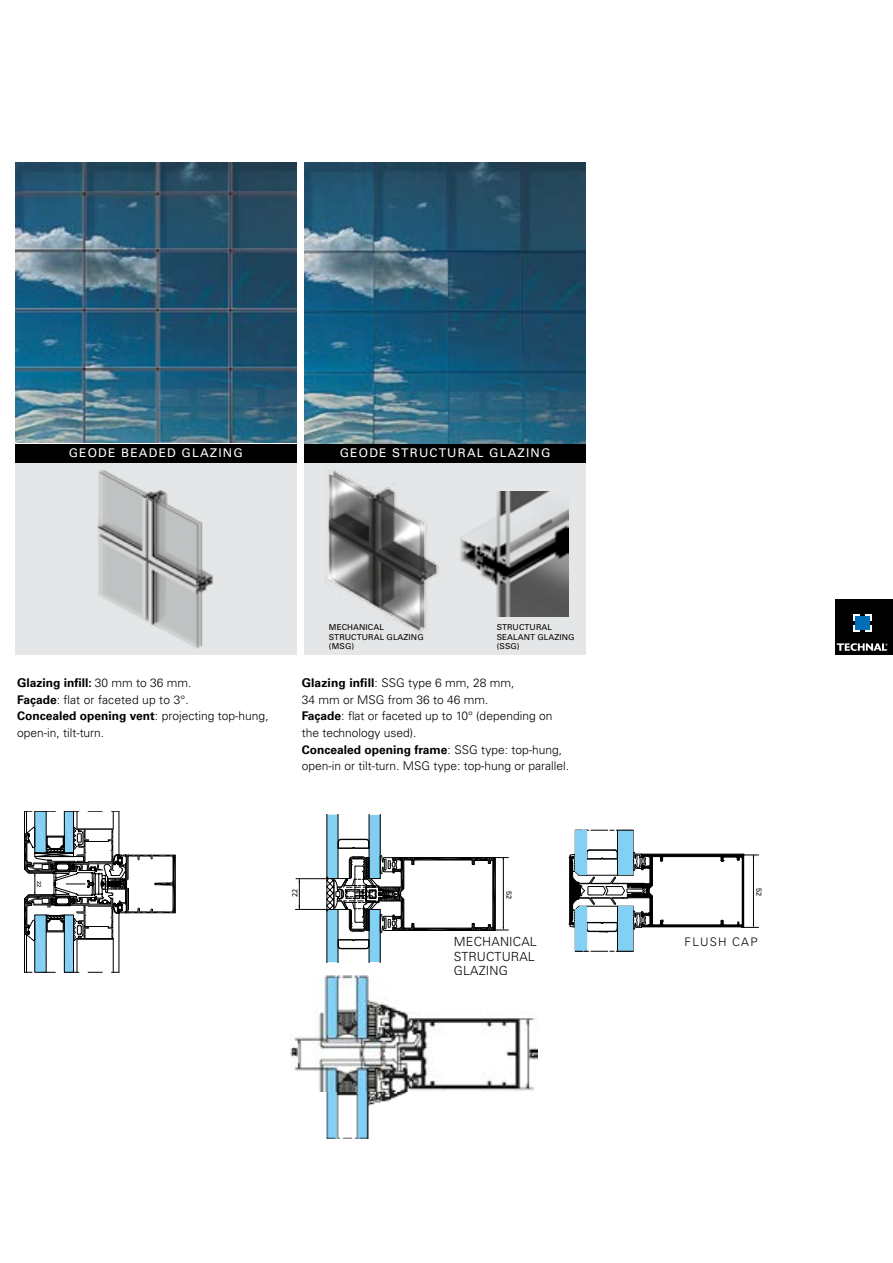
<style>
.page{position:relative;width:893px;height:1263px;background:#fff}
.page>*{position:absolute;margin:0;border:0;box-sizing:border-box;transform-origin:0 0}
.t1{font:300 12.6px/14.4px "Univers LT Std";letter-spacing:.01em;color:#000}
.t2{font:300 12px/16.5px "Univers LT Std";color:#000}
.t3{font:12px "Univers LT Std";letter-spacing:.1em;color:#fff}
.t4{font:300 11.85px "Univers LT Std";letter-spacing:.1em;color:#000}
.t5{font:8.1px/9.3px "Univers LT Std";letter-spacing:.01em;color:#000}
.t6{font:7.95px "Univers";color:#000}
.t7{font:7.35px "Univers LT Std";color:#000}
.t8{font:5.7px "Univers";color:#000}
.s1{font-weight:700}
</style>
<div class="page">
<div style="left:835px;top:600px;width:58px;height:55px;background:#000"></div>
<div style="left:853px;top:614px;width:7px;height:6px;background:#fff"></div>
<svg style="left:865px;top:614px;width:6px;height:6px"></svg>
<div style="left:853px;top:625px;width:7px;height:7px;background:#fff"></div>
<svg style="left:865px;top:625px;width:6px;height:7px"></svg>
<div style="left:855px;top:616px;width:14px;height:14px;background:#006eb7"></div>
<svg style="left:837px;top:643px;width:50px;height:8px"></svg>
<div style="left:15px;top:444px;width:282px;height:210px;background:#e4e6e7"></div>
<div style="left:15px;top:444px;width:282px;height:18px;background:#000"></div>
<img style="left:15px;top:162px;width:282px;height:281px">
<hr style="left:176px;top:855px;width:1px;height:58px;background:#000">
<hr style="left:175px;top:855px;width:1px;height:58px;background:#000">
<svg style="left:24px;top:811px;width:151px;height:162px"></svg>
<img style="left:97px;top:469px;width:116px;height:179px">
<div style="left:304px;top:444px;width:282px;height:210px;background:#e4e6e7"></div>
<div style="left:304px;top:444px;width:282px;height:18px;background:#000"></div>
<img style="left:304px;top:162px;width:282px;height:282px">
<img style="left:460px;top:491px;width:108px;height:125px">
<img style="left:290px;top:975px;width:248px;height:164px">
<hr style="left:295px;top:909px;width:34px;height:1px;background:#000">
<hr style="left:296px;top:878px;width:33px;height:1px;background:#000">
<svg style="left:299px;top:878px;width:1px;height:31px"></svg>
<hr style="left:575px;top:910px;width:1px;height:41px;background:#000">
<hr style="left:586px;top:906px;width:1px;height:45px;background:#000">
<hr style="left:617px;top:906px;width:1px;height:45px;background:#000">
<hr style="left:633px;top:906px;width:1px;height:45px;background:#000">
<hr style="left:575px;top:830px;width:1px;height:42px;background:#000">
<hr style="left:586px;top:830px;width:1px;height:45px;background:#000">
<hr style="left:617px;top:830px;width:1px;height:45px;background:#000">
<hr style="left:633px;top:830px;width:1px;height:45px;background:#000">
<div style="left:618px;top:906px;width:15px;height:45px;background:#83d0f5"></div>
<div style="left:618px;top:831px;width:15px;height:44px;background:#83d0f5"></div>
<svg style="left:575px;top:830px;width:58px;height:1px"></svg>
<div style="left:579px;top:906px;width:7px;height:45px;background:#83d0f5"></div>
<hr style="left:576px;top:910px;width:3px;height:41px;background:#83d0f5">
<div style="left:579px;top:831px;width:7px;height:44px;background:#83d0f5"></div>
<hr style="left:576px;top:831px;width:3px;height:41px;background:#83d0f5">
<svg style="left:575px;top:951px;width:58px;height:1px"></svg>
<svg style="left:326px;top:815px;width:182px;height:147px"></svg>
<svg style="left:568px;top:846px;width:190px;height:90px"></svg>
<img style="left:326px;top:470px;width:113px;height:163px">
<p class="t3" style="left:69px;top:446px;width:176px">GEODE BEADED GLAZING</p>
<p class="t3" style="left:340px;top:446px;width:212px">GEODE STRUCTURAL GLAZING</p>
<p class="t2" style="left:17px;top:675px;width:253px"><span class="s1">Glazing infill:</span> 30 mm to 36 mm.<br><span class="s1">Façade</span>: flat or faceted up to 3°.<br><span class="s1">Concealed opening vent</span>: projecting top-hung, open-in, tilt-turn.</p>
<p class="t5" style="left:329px;top:623px;width:96px">MECHANICAL<br>STRUCTURAL GLAZING (MSG)</p>
<p class="t5" style="left:497px;top:623px;width:79px">STRUCTURAL<br>SEALANT GLAZING (SSG)</p>
<p class="t2" style="left:302px;top:675px;width:269px"><span class="s1">Glazing infill</span>: SSG type 6 mm, 28 mm,<br>34 mm or MSG from 36 to 46 mm.<br><span class="s1">Façade</span>: flat or faceted up to 10° (depending on the technology used).<br><span class="s1">Concealed opening frame</span>: SSG type: top-hung, open-in or tilt-turn. MSG type: top-hung or parallel.</p>
<p class="t8" style="left:43px;top:881px;width:8px;rotate:90deg">22</p>
<p class="t6" style="left:290px;top:897px;width:10px;rotate:-90deg">22</p>
<p class="t7" style="left:513px;top:891px;width:10px;rotate:90deg">52</p>
<p class="t7" style="left:763px;top:888px;width:10px;rotate:90deg">52</p>
<p class="t1" style="left:454px;top:934px;width:84px">MECHANICAL<br>STRUCTURAL<br>GLAZING</p>
<p class="t4" style="left:685px;top:934px;width:74px">FLUSH CAP</p>
</div>
